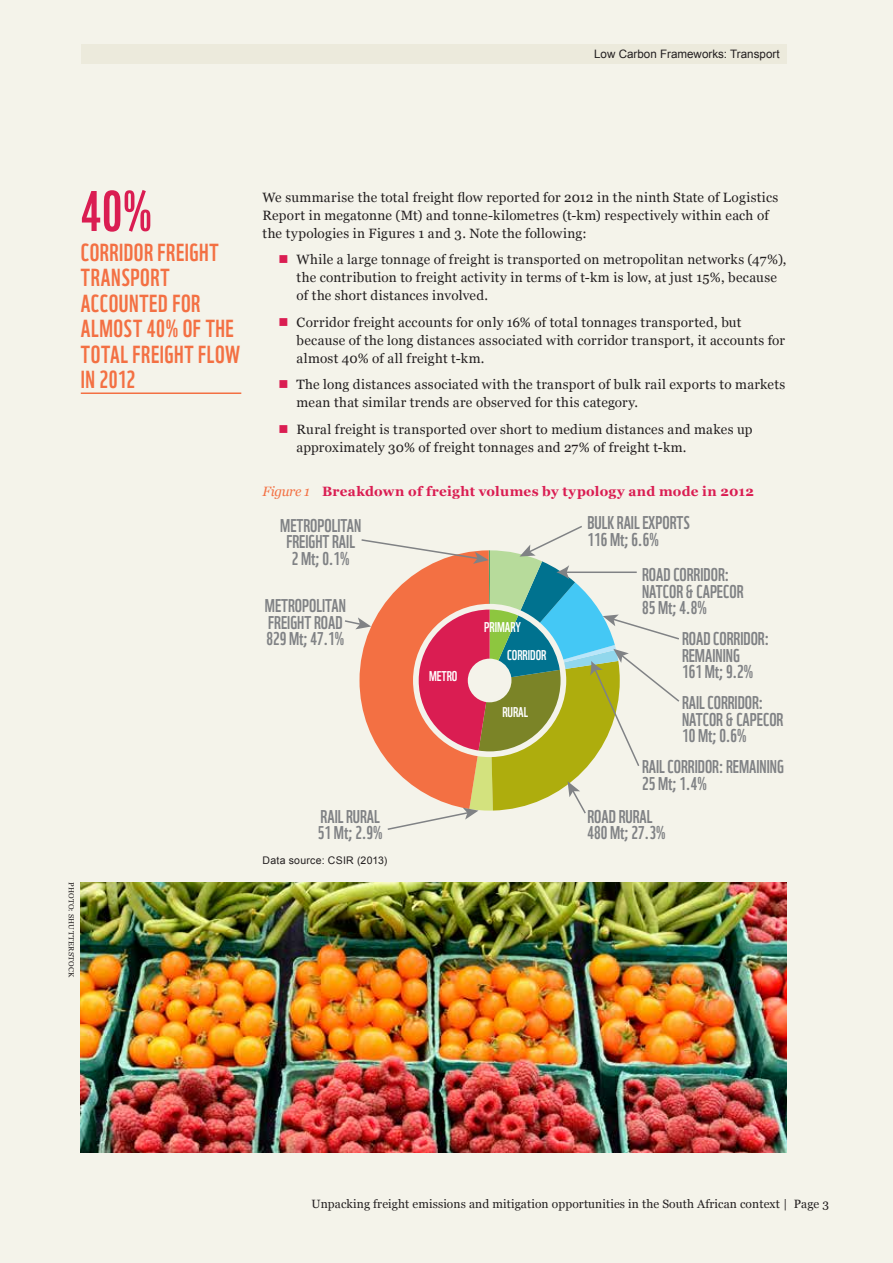
<style>
.page{position:relative;width:893px;height:1263px;background:#f4f3ea}
.page>*{position:absolute;margin:0;border:0;box-sizing:border-box;transform-origin:0 0}
.t1{font:55.5px "WWF";color:#da1d52}
.t2{font:24px/25.5px "WWF";letter-spacing:.02em;color:#f37043}
.t3{font:18px/16.5px "WWF";color:#808285}
.t4{font:13.8px/27.9px "WWF";color:#fff}
.t5{font:13.5px/18px "Georgia";letter-spacing:.02em;color:#231f20}
.t6{font:700 13.5px "Georgia";letter-spacing:.015em;color:#da1d52}
.t7{font:12px "Georgia";letter-spacing:.01em;color:#231f20}
.t8{font:11.7px "Arial";color:#231f20}
.t9{font:10.5px "Arial";letter-spacing:.025em;color:#231f20}
.t10{font:7.5px "Georgia";letter-spacing:.035em;color:#231f20}
.s1{font-weight:400;font-style:italic;color:#f37043}
</style>
<div class="page">
<div style="left:81px;top:45px;width:706px;height:19px;background:#eceadc"></div>
<svg style="left:343px;top:524px;width:338px;height:307px;background:#d3bba0"></svg>
<hr style="left:81px;top:392px;width:160px;height:2px;background:#f37043">
<img style="left:81px;top:882px;width:706px;height:270px">
<svg style="left:280px;top:255px;width:8px;height:8px"></svg>
<svg style="left:280px;top:318px;width:8px;height:8px"></svg>
<svg style="left:280px;top:380px;width:7px;height:8px"></svg>
<svg style="left:280px;top:425px;width:7px;height:8px"></svg>
<p class="t8" style="left:594px;top:46px;width:187px">Low Carbon Frameworks: Transport</p>
<h1 class="t1" style="left:81px;top:168px;width:73px">40%</h1>
<h2 class="t2" style="left:81px;top:237px;width:161px">CORRIDOR FREIGHT<br>TRANSPORT<br>ACCOUNTED FOR<br>ALMOST 40% OF THE<br>TOTAL FREIGHT FLOW<br>IN 2012</h2>
<p class="t10" style="left:77px;top:882px;width:97px;rotate:90deg">PHOTO: SHUTTERSTOCK</p>
<p class="t5" style="left:263px;top:187px;width:517px">We summarise the total freight flow reported for 2012 in the ninth State of Logistics<br>Report in megatonne (Mt) and tonne-kilometres (t-km) respectively within each of the typologies in Figures 1 and 3. Note the following:</p>
<p class="t5" style="left:297px;top:250px;width:491px">While a large tonnage of freight is transported on metropolitan networks (47%), the contribution to freight activity in terms of t-km is low, at just 15%, because of the short distances involved.</p>
<p class="t5" style="left:297px;top:312px;width:490px">Corridor freight accounts for only 16% of total tonnages transported, but because of the long distances associated with corridor transport, it accounts for almost 40% of all freight t-km.</p>
<p class="t5" style="left:297px;top:375px;width:490px">The long distances associated with the transport of bulk rail exports to markets mean that similar trends are observed for this category.</p>
<p class="t5" style="left:297px;top:419px;width:458px">Rural freight is transported over short to medium distances and makes up approximately 30% of freight tonnages and 27% of freight t-km.</p>
<p class="t6" style="left:263px;top:481px;width:493px"><span class="s1">Figure 1</span> Breakdown of freight volumes by typology and mode in 2012</p>
<h3 class="t3" style="left:587px;top:513px;width:104px">BULK RAIL EXPORTS<br>116 Mt; 6.6%</h3>
<h3 class="t3" style="left:642px;top:565px;width:103px">ROAD CORRIDOR:<br>NATCOR &amp; CAPECOR<br>85 Mt; 4.8%</h3>
<h3 class="t3" style="left:682px;top:629px;width:89px">ROAD CORRIDOR:<br>REMAINING<br>161 Mt; 9.2%</h3>
<h3 class="t3" style="left:682px;top:693px;width:103px">RAIL CORRIDOR:<br>NATCOR &amp; CAPECOR<br>10 Mt; 0.6%</h3>
<h3 class="t3" style="left:642px;top:757px;width:143px">RAIL CORRIDOR: REMAINING<br>25 Mt; 1.4%</h3>
<h3 class="t3" style="left:587px;top:806px;width:79px">ROAD RURAL<br>480 Mt; 27.3%</h3>
<h3 class="t3" style="left:280px;top:515px;width:82px;text-align:center">METROPOLITAN<br>FREIGHT RAIL<br>2 Mt; 0.1%</h3>
<h3 class="t3" style="left:265px;top:596px;width:82px">METROPOLITAN<br>FREIGHT ROAD<br>829 Mt; 47.1%</h3>
<p class="t4" style="left:507px;top:611px;width:41px;text-indent:-23px">PRIMARY<br>CORRIDOR</p>
<p class="t4" style="left:429px;top:660px;width:30px">METRO</p>
<p class="t4" style="left:502px;top:697px;width:27px">RURAL</p>
<h3 class="t3" style="left:318px;top:806px;width:66px">RAIL RURAL<br>51 Mt; 2.9%</h3>
<p class="t9" style="left:263px;top:853px;width:126px">Data source: CSIR (2013)</p>
<p class="t7" style="left:311px;top:1195px;width:519px">Unpacking freight emissions and mitigation opportunities in the South African context | Page 3</p>
</div>
